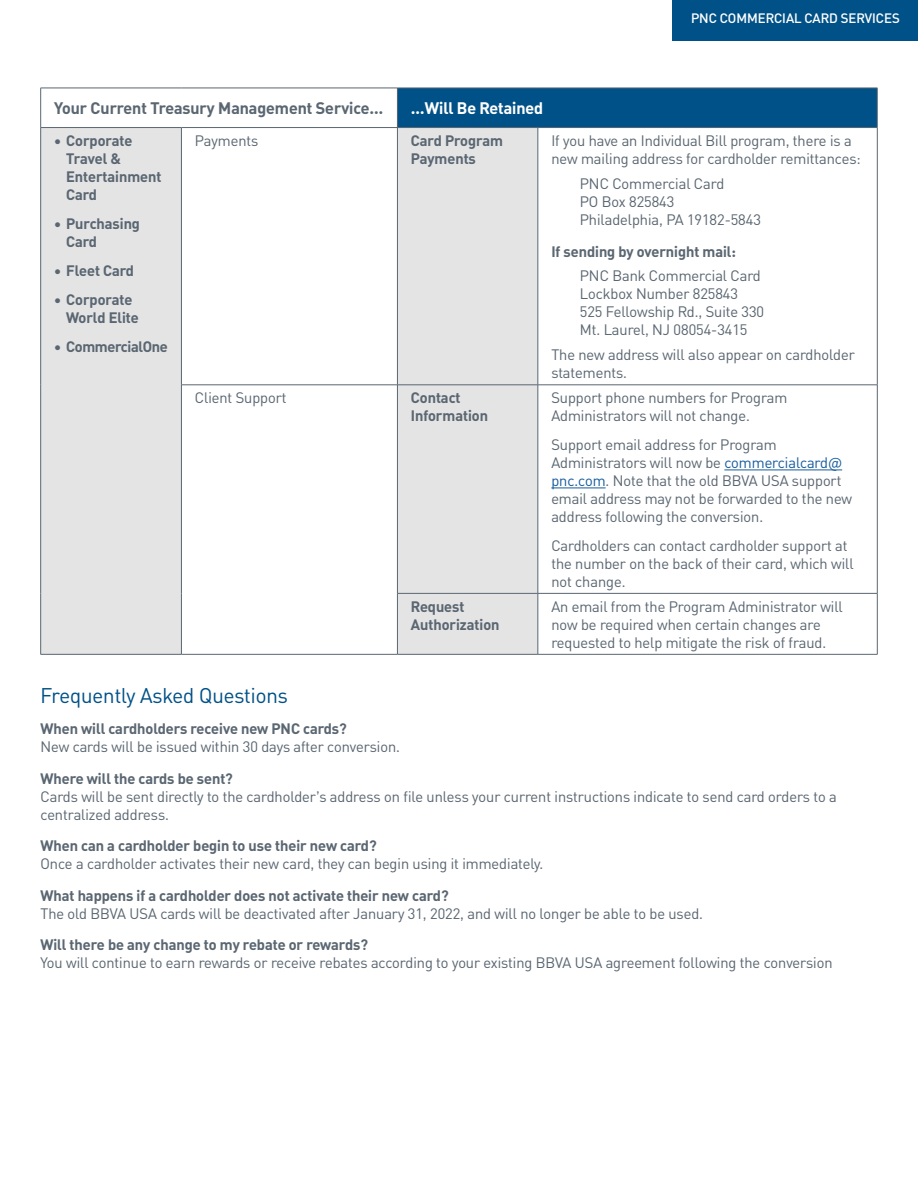
<style>
.page{position:relative;width:918px;height:1188px;background:#fff}
.page>*{position:absolute;margin:0;border:0;box-sizing:border-box;transform-origin:0 0}
.Subhead_2_Topic_TOC{font:21px "PNC Brand";color:#005187}
.Table_Column_Headlin{font:700 16.5px "PNC Brand";color:#5a6671}
.Table_Column_Heading{font:700 16.5px "PNC Brand";color:#fff}
.Table_Row_body{font:15px/18px "PNC Brand";color:#5a6671}
.Body{font:15px/18px "PNC Brand";color:#5a6671}
.Bold_Body{font:700 15px/18px "PNC Brand";color:#5a6671}
.Table_Row_Indent{font:15px "PNC Brand";color:#5a6671}
.Table_Row_Heading{font:700 15px/18px "PNC Brand";color:#5a6671}
.Table_Row_body-2{font:700 15px "PNC Brand";color:#5a6671}
.Bold_Body-2{font:700 15px "PNC Brand";letter-spacing:-.02em;color:#5a6671}
.section_marker_4_non{font:500 13.5px "PNC Brand";color:#fff}
.s1{color:#175d9e}
</style>
<div class="page">
<div style="left:673px;top:0;width:245px;height:40px;background:#005187"></div>
<div style="left:397px;top:88px;width:480px;height:40px;background:#005187"></div>
<svg style="left:41px;top:128px;width:497px;height:526px;fill:#e4e4e5"></svg>
<hr style="left:877px;top:88px;width:1px;height:39px;background:#5a6671">
<hr style="left:40px;top:127px;width:141px;height:1px;background:#5a6671">
<hr style="left:181px;top:127px;width:216px;height:1px;background:#5a6671">
<hr style="left:397px;top:127px;width:141px;height:1px;background:#5a6671">
<hr style="left:538px;top:127px;width:340px;height:1px;background:#5a6671">
<hr style="left:397px;top:128px;width:1px;height:257px;background:#5a6671">
<hr style="left:538px;top:128px;width:1px;height:257px;background:#5a6671">
<hr style="left:877px;top:128px;width:1px;height:257px;background:#5a6671">
<hr style="left:397px;top:385px;width:141px;height:1px;background:#5a6671">
<hr style="left:538px;top:385px;width:340px;height:1px;background:#5a6671">
<hr style="left:538px;top:385px;width:1px;height:208px;background:#5a6671">
<hr style="left:877px;top:385px;width:1px;height:208px;background:#5a6671">
<hr style="left:397px;top:593px;width:141px;height:1px;background:#5a6671">
<hr style="left:538px;top:593px;width:340px;height:1px;background:#5a6671">
<hr style="left:538px;top:594px;width:1px;height:60px;background:#5a6671">
<hr style="left:877px;top:594px;width:1px;height:60px;background:#5a6671">
<hr style="left:397px;top:654px;width:141px;height:1px;background:#5a6671">
<hr style="left:538px;top:654px;width:340px;height:1px;background:#5a6671">
<hr style="left:40px;top:128px;width:1px;height:257px;background:#5a6671">
<hr style="left:181px;top:128px;width:1px;height:257px;background:#5a6671">
<hr style="left:40px;top:385px;width:1px;height:208px;background:#5a6671">
<hr style="left:40px;top:593px;width:1px;height:61px;background:#5a6671">
<hr style="left:40px;top:654px;width:141px;height:1px;background:#5a6671">
<hr style="left:181px;top:385px;width:216px;height:1px;background:#5a6671">
<hr style="left:181px;top:385px;width:1px;height:208px;background:#5a6671">
<hr style="left:397px;top:385px;width:1px;height:208px;background:#5a6671">
<hr style="left:181px;top:593px;width:1px;height:61px;background:#5a6671">
<hr style="left:397px;top:594px;width:1px;height:60px;background:#5a6671">
<hr style="left:181px;top:654px;width:216px;height:1px;background:#5a6671">
<hr style="left:40px;top:88px;width:141px;height:1px;background:#5a6671">
<hr style="left:40px;top:88px;width:1px;height:39px;background:#5a6671">
<hr style="left:181px;top:88px;width:216px;height:1px;background:#5a6671">
<hr style="left:397px;top:88px;width:141px;height:1px;background:#5a6671">
<hr style="left:397px;top:88px;width:1px;height:39px;background:#5a6671">
<hr style="left:538px;top:88px;width:340px;height:1px;background:#5a6671">
<hr style="left:724px;top:470px;width:118px;height:1px;background:#175d9e">
<hr style="left:551px;top:488px;width:55px;height:1px;background:#175d9e">
<p class="section_marker_4_non" style="left:691px;top:9px;width:210px">PNC COMMERCIAL CARD SERVICES</p>
<p class="Table_Column_Headlin" style="left:54px;top:97px;width:331px">Your Current Treasury Management Service…</p>
<p class="Table_Column_Heading" style="left:411px;top:97px;width:134px">…Will Be Retained</p>
<p class="Bold_Body" style="left:66px;top:131px;width:97px;text-indent:-12px">• Corporate<br>Travel &amp;<br>Entertainment<br>Card</p>
<p class="Bold_Body" style="left:66px;top:214px;width:75px;text-indent:-12px">• Purchasing<br>Card</p>
<p class="Bold_Body" style="left:54px;top:261px;width:81px">• Fleet Card</p>
<p class="Bold_Body" style="left:66px;top:290px;width:74px;text-indent:-12px">• Corporate<br>World Elite</p>
<p class="Bold_Body-2" style="left:54px;top:336px;width:115px">• CommercialOne</p>
<p class="Table_Row_body" style="left:195px;top:132px;width:65px">Payments</p>
<p class="Table_Row_Heading" style="left:411px;top:131px;width:94px">Card Program<br>Payments</p>
<p class="Table_Row_body" style="left:551px;top:132px;width:311px">If you have an Individual Bill program, there is a new mailing address for cardholder remittances:</p>
<p class="Table_Row_Indent" style="left:580px;top:174px;width:146px">PNC Commercial Card</p>
<p class="Table_Row_Indent" style="left:580px;top:192px;width:96px">PO Box 825843</p>
<p class="Table_Row_Indent" style="left:580px;top:210px;width:183px">Philadelphia, PA 19182-5843</p>
<p class="Table_Row_body-2" style="left:551px;top:241px;width:186px">If sending by overnight mail:</p>
<p class="Table_Row_Indent" style="left:580px;top:267px;width:183px">PNC Bank Commercial Card</p>
<p class="Table_Row_Indent" style="left:580px;top:285px;width:160px">Lockbox Number 825843</p>
<p class="Table_Row_Indent" style="left:580px;top:303px;width:186px">525 Fellowship Rd., Suite 330</p>
<p class="Table_Row_Indent" style="left:580px;top:321px;width:169px">Mt. Laurel, NJ 08054-3415</p>
<p class="Table_Row_body" style="left:551px;top:345px;width:305px">The new address will also appear on cardholder statements.</p>
<p class="Table_Row_body" style="left:195px;top:388px;width:93px">Client Support</p>
<p class="Table_Row_Heading" style="left:411px;top:388px;width:79px">Contact<br>Information</p>
<p class="Table_Row_body" style="left:551px;top:388px;width:238px">Support phone numbers for Program<br>Administrators will not change.</p>
<p class="Table_Row_body" style="left:551px;top:435px;width:302px">Support email address for Program Administrators will now be <span class="s1">commercialcard@ pnc.com</span>. Note that the old BBVA USA support email address may not be forwarded to the new address following the conversion.</p>
<p class="Table_Row_body" style="left:551px;top:536px;width:304px">Cardholders can contact cardholder support at the number on the back of their card, which will not change.</p>
<p class="Table_Row_Heading" style="left:411px;top:597px;width:90px">Request<br>Authorization</p>
<p class="Table_Row_body" style="left:551px;top:597px;width:293px">An email from the Program Administrator will now be required when certain changes are requested to help mitigate the risk of fraud.</p>
<p class="Subhead_2_Topic_TOC" style="left:40px;top:682px;width:249px">Frequently Asked Questions</p>
<p class="Bold_Body" style="left:40px;top:719px;width:308px">When will cardholders receive new PNC cards?</p>
<p class="Body" style="left:40px;top:737px;width:361px">New cards will be issued within 30 days after conversion.</p>
<p class="Bold_Body" style="left:40px;top:768px;width:194px">Where will the cards be sent?</p>
<p class="Body" style="left:40px;top:787px;width:798px">Cards will be sent directly to the cardholder’s address on file unless your current instructions indicate to send card orders to a centralized address.</p>
<p class="Bold_Body" style="left:40px;top:836px;width:338px">When can a cardholder begin to use their new card?</p>
<p class="Body" style="left:40px;top:854px;width:504px">Once a cardholder activates their new card, they can begin using it immediately.</p>
<p class="Bold_Body" style="left:40px;top:885px;width:410px">What happens if a cardholder does not activate their new card?</p>
<p class="Body" style="left:40px;top:904px;width:664px">The old BBVA USA cards will be deactivated after January 31, 2022, and will no longer be able to be used.</p>
<p class="Bold_Body" style="left:40px;top:935px;width:329px">Will there be any change to my rebate or rewards?</p>
<p class="Body" style="left:40px;top:953px;width:794px">You will continue to earn rewards or receive rebates according to your existing BBVA USA agreement following the conversion</p>
</div>
